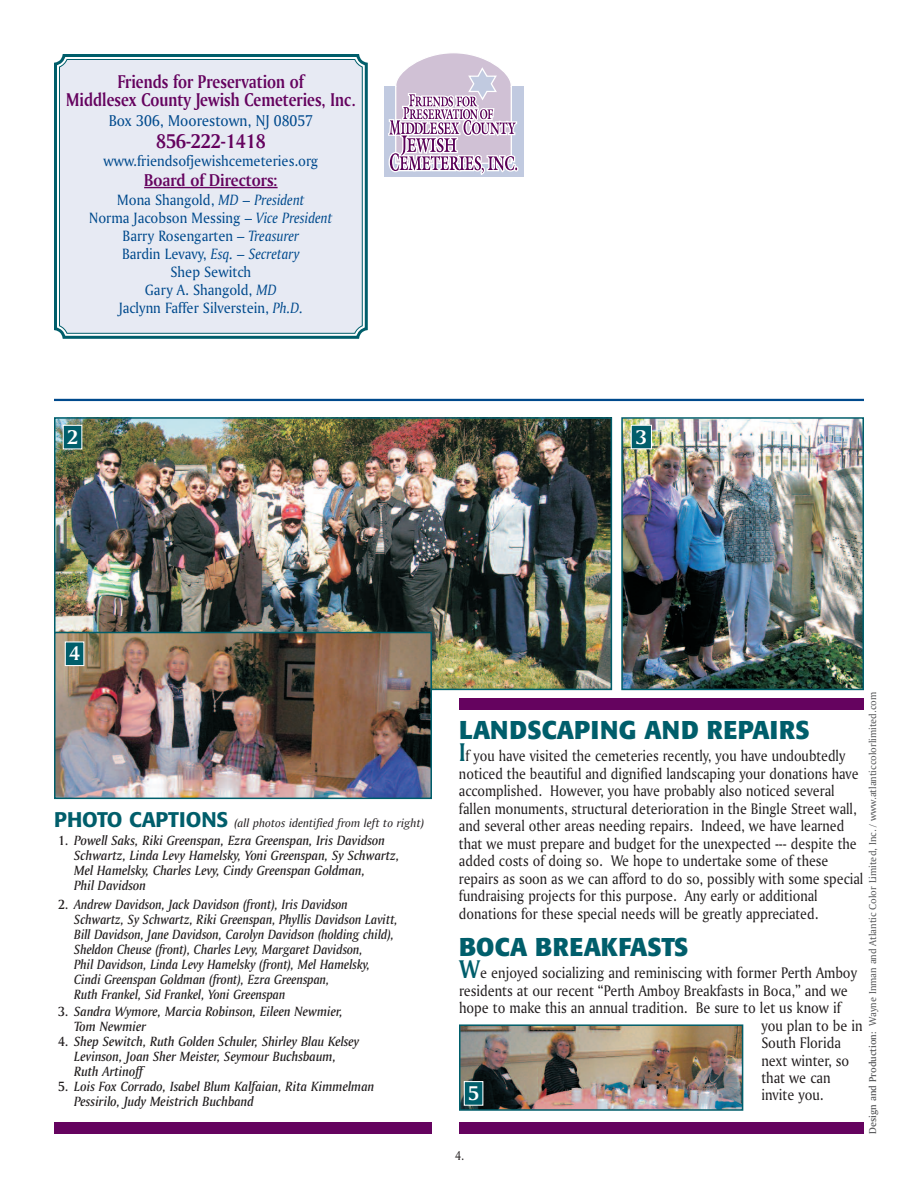
<style>
.page{position:relative;width:918px;height:1188px;background:#fff}
.page>*{position:absolute;margin:0;border:0;box-sizing:border-box;transform-origin:0 0}
.t1{font:700 25.5px "Formata";color:#005e6b}
.t2{font:21px "Amerigo BT Bold A";color:#65035f;scale:.93 1}
.t3{font:21px "Amerigo BT Bold A";color:#fff}
.t4{font:19.5px/18px "Amerigo BT Bold A";color:#65035f;text-align:center;scale:.85 1}
.t5{font:18px "Amerigo BT Bold A";color:#65035f;scale:.93 1}
.t6{font:16.5px "Amerigo BT Roman A";color:#004a8d;scale:.93 1}
.t7{font:16.2px/17.4px "Amerigo BT Roman A";color:#231f20;scale:.88 1}
.t8{font:16.2px "Amerigo BT Roman A";color:#231f20;scale:.89 1}
.t9{font:15.75px/18px "Amerigo BT Roman A";color:#004a8d;text-align:center;scale:.93 1}
.t10{font:14.1px/15px "Amerigo BT Medium Italic A";color:#231f20}
.t11{font:14.1px/15px "Amerigo BT Medium Italic A";color:#231f20;scale:.94 1}
.t12{font:13.5px "Amerigo BT Roman A";color:#231f20;scale:.85 1}
.t13{font:12.3px "Amerigo BT Italic A";color:#231f20;scale:1.05 1}
.t14{font:10.5px "Amerigo BT Roman A";color:#57585a}
.s1{font-family:"Amerigo BT Italic A"}
.s2{font-family:"Formata";font-weight:500;font-size:21px;color:#005e6b}
.s3{font-family:"Amerigo BT Medium A"}
.s4{font-family:"Amerigo BT Bold A";font-size:27px;color:#005e6b}
</style>
<div class="page">
<img style="left:624px;top:420px;width:237px;height:267px">
<div style="left:621px;top:417px;width:243px;height:273px;border:2px solid #005e6b"></div>
<img style="left:57px;top:420px;width:552px;height:267px">
<div style="left:54px;top:417px;width:558px;height:273px;border:2px solid #005e6b"></div>
<img style="left:57px;top:635px;width:372px;height:161px">
<div style="left:54px;top:632px;width:378px;height:167px;border:2px solid #005e6b"></div>
<div style="left:384px;top:86px;width:139px;height:91px;background:#c1cae0"></div>
<svg style="left:388px;top:53px;width:130px;height:122px"></svg>
<hr style="left:54px;top:399px;width:810px;height:2px;background:#004a8d">
<div style="left:459px;top:1122px;width:405px;height:12px;background:#65035f"></div>
<div style="left:54px;top:1122px;width:378px;height:12px;background:#65035f"></div>
<div style="left:459px;top:698px;width:405px;height:12px;background:#65035f"></div>
<svg style="left:54px;top:54px;width:314px;height:285px;background:#dde4ed"></svg>
<div style="left:59px;top:59px;width:304px;height:275px;border:1px solid #005e6b;border-radius:7px"></div>
<div style="left:63px;top:425px;width:19px;height:24px;background:#005e6b"></div>
<div style="left:63px;top:425px;width:19px;height:24px;border:1px solid #fff"></div>
<div style="left:65px;top:642px;width:19px;height:24px;background:#005e6b"></div>
<div style="left:65px;top:641px;width:19px;height:25px;border:1px solid #fff"></div>
<div style="left:631px;top:425px;width:20px;height:24px;background:#005e6b"></div>
<div style="left:631px;top:425px;width:21px;height:24px;border:1px solid #fff"></div>
<img style="left:462px;top:1027px;width:278px;height:81px">
<div style="left:459px;top:1024px;width:284px;height:87px;border:2px solid #005e6b"></div>
<div style="left:464px;top:1082px;width:19px;height:23px;background:#005e6b"></div>
<div style="left:464px;top:1081px;width:19px;height:25px;border:1px solid #fff"></div>
<p class="t4" style="left:66px;top:74px;width:342px">Friends for Preservation of<br>Middlesex County Jewish Cemeteries, Inc.</p>
<p class="t6" style="left:109px;top:114px;width:221px">Box 306, Moorestown, NJ 08057</p>
<p class="t2" style="left:156px;top:133px;width:119px">856-222-1418</p>
<p class="t9" style="left:104px;top:153px;width:233px">www.friendsofjewishcemeteries.org</p>
<p class="t5" style="left:144px;top:173px;width:145px">Board of Directors:</p>
<p class="t9" style="left:89px;top:192px;width:263px">Mona Shangold, <span class="s1">MD</span> – <span class="s1">President<br></span>Norma Jacobson Messing – <span class="s1">Vice President<br></span>Barry Rosengarten – <span class="s1">Treasurer<br></span>Bardin Levavy, <span class="s1">Esq.</span> – <span class="s1">Secretary<br></span>Shep Sewitch<br>Gary A. Shangold, <span class="s1">MD<br></span>Jaclynn Faffer Silverstein, <span class="s1">Ph.D.</span></p>
<p class="t3" style="left:67px;top:429px;width:12px">2</p>
<p class="t3" style="left:636px;top:429px;width:12px">3</p>
<p class="t3" style="left:69px;top:646px;width:12px">4</p>
<p class="t13" style="left:54px;top:818px;width:354px"><span class="s2">PHOTO CAPTIONS</span> (all photos identified from left to right)</p>
<p class="t10" style="left:74px;top:834px;width:327px;text-indent:-16px"><span class="s3">1.</span> Powell Saks, Riki Greenspan, Ezra Greenspan, Iris Davidson Schwartz, Linda Levy Hamelsky, Yoni Greenspan, Sy Schwartz, Mel Hamelsky, Charles Levy, Cindy Greenspan Goldman,<br>Phil Davidson</p>
<p class="t11" style="left:74px;top:898px;width:346px;text-indent:-16px"><span class="s3">2.</span> Andrew Davidson, Jack Davidson (front), Iris Davidson Schwartz, Sy Schwartz, Riki Greenspan, Phyllis Davidson Lavitt, Bill Davidson, Jane Davidson, Carolyn Davidson (holding child), Sheldon Cheuse (front), Charles Levy, Margaret Davidson,<br>Phil Davidson, Linda Levy Hamelsky (front), Mel Hamelsky, Cindi Greenspan Goldman (front), Ezra Greenspan,<br>Ruth Frankel, Sid Frankel, Yoni Greenspan</p>
<p class="t10" style="left:74px;top:1005px;width:270px;text-indent:-16px"><span class="s3">3.</span> Sandra Wymore, Marcia Robinson, Eileen Newmier,<br>Tom Newmier</p>
<p class="t10" style="left:74px;top:1035px;width:287px;text-indent:-16px"><span class="s3">4.</span> Shep Sewitch, Ruth Golden Schuler, Shirley Blau Kelsey<br>Levinson, Joan Sher Meister, Seymour Buchsbaum,<br>Ruth Artinoff</p>
<p class="t10" style="left:74px;top:1080px;width:302px;text-indent:-16px"><span class="s3">5.</span> Lois Fox Corrado, Isabel Blum Kalfaian, Rita Kimmelman<br>Pessirilo, Judy Meistrich Buchband</p>
<p class="t14" style="left:869px;top:1134px;width:443px;rotate:-90deg"><span class="s3">Design and Production:</span> Wayne Inman and Atlantic Color Limited, Inc. / www.atlanticcolorlimited.com</p>
<h1 class="t1" style="left:459px;top:719px;width:352px">LANDSCAPING AND REPAIRS</h1>
<p class="t7" style="left:459px;top:749px;width:461px"><span class="s4">I</span>f you have visited the cemeteries recently, you have undoubtedly noticed the beautiful and dignified landscaping your donations have accomplished. However, you have probably also noticed several fallen monuments, structural deterioration in the Bingle Street wall, and several other areas needing repairs. Indeed, we have learned that we must prepare and budget for the unexpected --- despite the added costs of doing so. We hope to undertake some of these repairs as soon as we can afford to do so, possibly with some special fundraising projects for this purpose. Any early or additional donations for these special needs will be greatly appreciated.</p>
<h1 class="t1" style="left:459px;top:936px;width:231px">BOCA BREAKFASTS</h1>
<p class="t8" style="left:459px;top:967px;width:449px"><span class="s4">W</span>e enjoyed socializing and reminiscing with former Perth Amboy</p>
<p class="t8" style="left:459px;top:984px;width:438px">residents at our recent “Perth Amboy Breakfasts in Boca,” and we</p>
<p class="t8" style="left:459px;top:1002px;width:431px">hope to make this an annual tradition. Be sure to let us know if</p>
<p class="t8" style="left:761px;top:1019px;width:115px">you plan to be in</p>
<p class="t8" style="left:761px;top:1037px;width:91px">South Florida</p>
<p class="t8" style="left:761px;top:1054px;width:100px">next winter, so</p>
<p class="t8" style="left:761px;top:1072px;width:79px">that we can</p>
<p class="t8" style="left:761px;top:1089px;width:72px">invite you.</p>
<p class="t3" style="left:468px;top:1085px;width:12px">5</p>
<p class="t12" style="left:455px;top:1151px;width:12px">4.</p>
</div>
